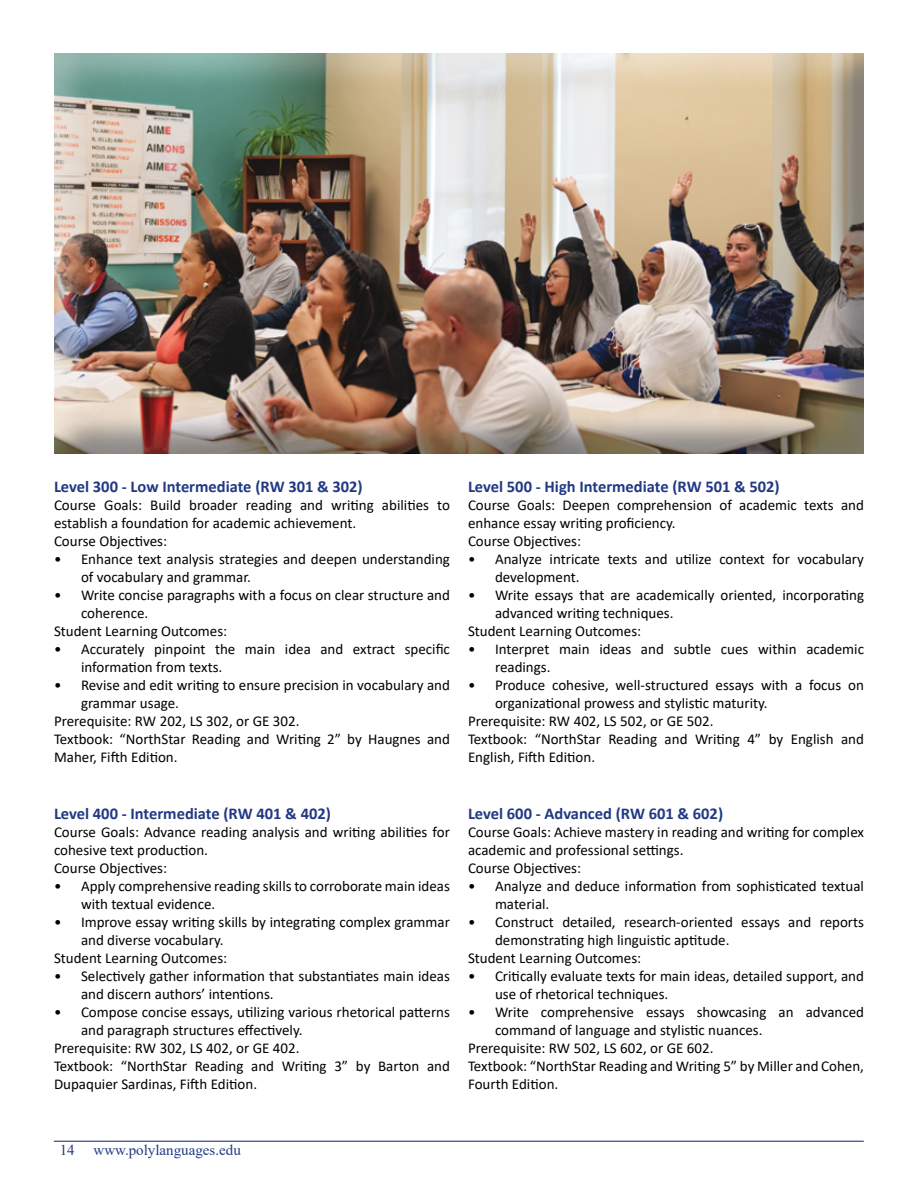
<style>
.page{position:relative;width:918px;height:1188px;background:#fff}
.page>*{position:absolute;margin:0;border:0;box-sizing:border-box;transform-origin:0 0}
.t1{font:700 16.5px "Calibri";color:#223983}
.t2{font:15px/18px "Calibri";color:#000}
.t3{font:15px "Times New Roman";color:#223983}
</style>
<div class="page">
<div style="left:52px;top:52px;width:814px;height:402px;background:#6d6e71;opacity:.75"></div>
<hr style="left:54px;top:1141px;width:810px;height:1px;background:#223983">
<p class="t1" style="left:54px;top:475px;width:310px">Level 300 - Low Intermediate (RW 301 &amp; 302)</p>
<p class="t2" style="left:54px;top:496px;width:397px">Course Goals: Build broader reading and writing abilities to establish a foundation for academic achievement.<br>Course Objectives:</p>
<p class="t2" style="left:81px;top:550px;width:370px;text-indent:-27px">• Enhance text analysis strategies and deepen understanding of vocabulary and grammar.</p>
<p class="t2" style="left:54px;top:586px;width:397px">• Write concise paragraphs with a focus on clear structure and</p>
<p class="t2" style="left:81px;top:604px;width:69px">coherence.</p>
<p class="t2" style="left:54px;top:622px;width:175px">Student Learning Outcomes:</p>
<p class="t2" style="left:81px;top:640px;width:370px;text-indent:-27px">• Accurately pinpoint the main idea and extract specific information from texts.</p>
<p class="t2" style="left:54px;top:676px;width:397px">• Revise and edit writing to ensure precision in vocabulary and</p>
<p class="t2" style="left:81px;top:694px;width:100px">grammar usage.</p>
<p class="t2" style="left:54px;top:712px;width:247px">Prerequisite: RW 202, LS 302, or GE 302.</p>
<p class="t2" style="left:54px;top:730px;width:397px">Textbook: “NorthStar Reading and Writing 2” by Haugnes and</p>
<p class="t2" style="left:54px;top:748px;width:125px">Maher, Fifth Edition.</p>
<p class="t1" style="left:54px;top:802px;width:278px">Level 400 - Intermediate (RW 401 &amp; 402)</p>
<p class="t2" style="left:54px;top:823px;width:397px">Course Goals: Advance reading analysis and writing abilities for cohesive text production.<br>Course Objectives:</p>
<p class="t2" style="left:81px;top:877px;width:370px;text-indent:-27px">• Apply comprehensive reading skills to corroborate main ideas with textual evidence.</p>
<p class="t2" style="left:54px;top:913px;width:398px">• Improve essay writing skills by integrating complex grammar</p>
<p class="t2" style="left:81px;top:931px;width:144px">and diverse vocabulary.</p>
<p class="t2" style="left:54px;top:949px;width:175px">Student Learning Outcomes:</p>
<p class="t2" style="left:81px;top:967px;width:370px;text-indent:-27px">• Selectively gather information that substantiates main ideas and discern authors’ intentions.</p>
<p class="t2" style="left:54px;top:1003px;width:398px">• Compose concise essays, utilizing various rhetorical patterns</p>
<p class="t2" style="left:81px;top:1021px;width:223px">and paragraph structures effectively.</p>
<p class="t2" style="left:54px;top:1039px;width:247px">Prerequisite: RW 302, LS 402, or GE 402.</p>
<p class="t2" style="left:54px;top:1057px;width:397px">Textbook: “NorthStar Reading and Writing 3” by Barton and</p>
<p class="t2" style="left:54px;top:1075px;width:205px">Dupaquier Sardinas, Fifth Edition.</p>
<p class="t1" style="left:468px;top:475px;width:313px">Level 500 - High Intermediate (RW 501 &amp; 502)</p>
<p class="t2" style="left:468px;top:496px;width:398px">Course Goals: Deepen comprehension of academic texts and enhance essay writing proficiency.<br>Course Objectives:</p>
<p class="t2" style="left:495px;top:550px;width:371px;text-indent:-27px">• Analyze intricate texts and utilize context for vocabulary development.</p>
<p class="t2" style="left:468px;top:586px;width:398px">• Write essays that are academically oriented, incorporating</p>
<p class="t2" style="left:495px;top:604px;width:180px">advanced writing techniques.</p>
<p class="t2" style="left:468px;top:622px;width:175px">Student Learning Outcomes:</p>
<p class="t2" style="left:495px;top:640px;width:371px;text-indent:-27px">• Interpret main ideas and subtle cues within academic readings.</p>
<p class="t2" style="left:468px;top:676px;width:398px">• Produce cohesive, well-structured essays with a focus on</p>
<p class="t2" style="left:495px;top:694px;width:274px">organizational prowess and stylistic maturity.</p>
<p class="t2" style="left:468px;top:712px;width:247px">Prerequisite: RW 402, LS 502, or GE 502.</p>
<p class="t2" style="left:468px;top:730px;width:398px">Textbook: “NorthStar Reading and Writing 4” by English and</p>
<p class="t2" style="left:468px;top:748px;width:129px">English, Fifth Edition.</p>
<p class="t1" style="left:468px;top:802px;width:257px">Level 600 - Advanced (RW 601 &amp; 602)</p>
<p class="t2" style="left:468px;top:823px;width:398px">Course Goals: Achieve mastery in reading and writing for complex academic and professional settings.<br>Course Objectives:</p>
<p class="t2" style="left:495px;top:877px;width:371px;text-indent:-27px">• Analyze and deduce information from sophisticated textual material.</p>
<p class="t2" style="left:468px;top:913px;width:398px">• Construct detailed, research-oriented essays and reports</p>
<p class="t2" style="left:495px;top:931px;width:236px">demonstrating high linguistic aptitude.</p>
<p class="t2" style="left:468px;top:949px;width:175px">Student Learning Outcomes:</p>
<p class="t2" style="left:495px;top:967px;width:371px;text-indent:-27px">• Critically evaluate texts for main ideas, detailed support, and use of rhetorical techniques.</p>
<p class="t2" style="left:468px;top:1003px;width:398px">• Write comprehensive essays showcasing an advanced</p>
<p class="t2" style="left:495px;top:1021px;width:269px">command of language and stylistic nuances.</p>
<p class="t2" style="left:468px;top:1039px;width:247px">Prerequisite: RW 502, LS 602, or GE 602.</p>
<p class="t2" style="left:468px;top:1057px;width:398px">Textbook: “NorthStar Reading and Writing 5” by Miller and Cohen,</p>
<p class="t2" style="left:468px;top:1075px;width:92px">Fourth Edition.</p>
<p class="t3" style="left:60px;top:1140px;width:16px">14</p>
<p class="t3" style="left:94px;top:1140px;width:149px">www.polylanguages.edu</p>
</div>
